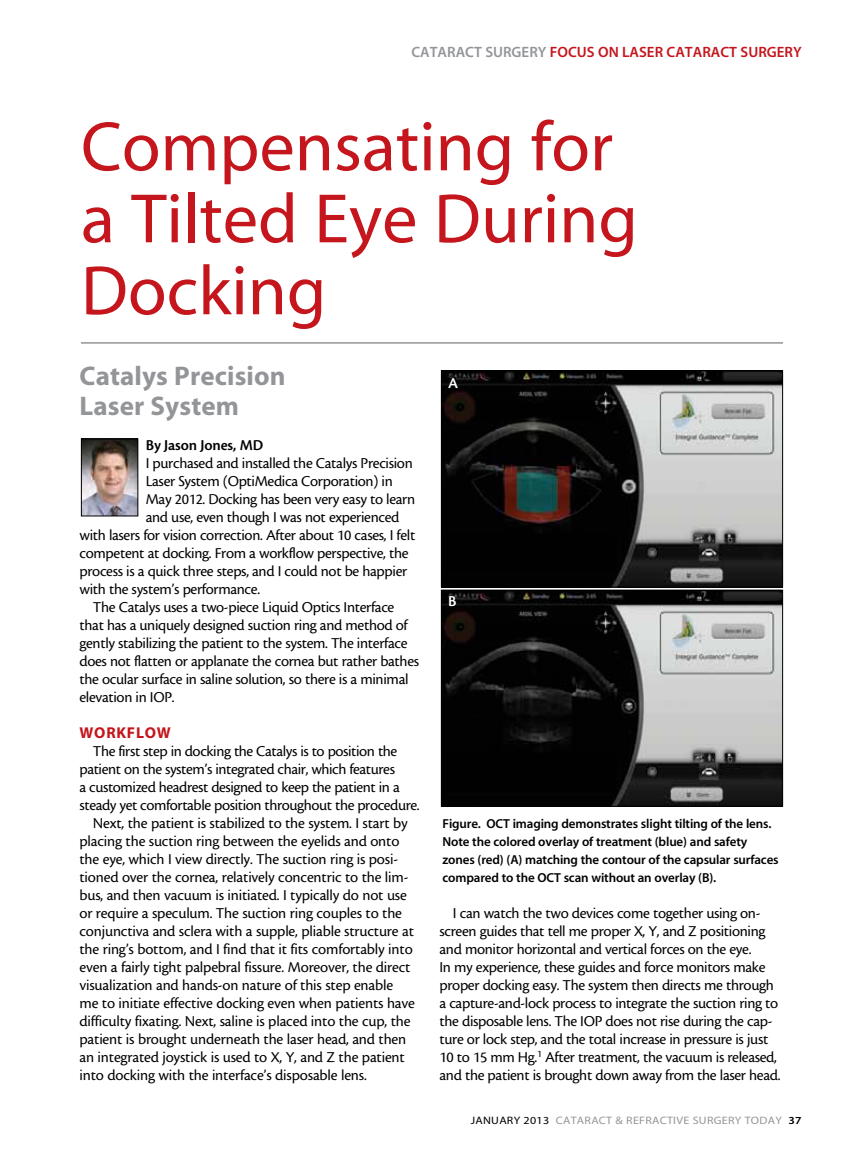
<style>
.page{position:relative;width:864px;height:1161px;background:#fff}
.page>*{position:absolute;margin:0;border:0;box-sizing:border-box;transform-origin:0 0}
.t1{font:70.5px/72px "Myriad MM 400 600";color:#c4161c}
.t2{font:27px/30px "Myriad MM 700 600";letter-spacing:.005em;color:#939598}
.t3{font:15.75px/18px "Cronos MM 408 10";letter-spacing:-.02em;color:#000}
.t4{font:15.75px "Cronos MM 574 10";letter-spacing:-.01em;color:#000}
.t5{font:15.75px "Myriad MM 700 600";letter-spacing:.05em;color:#c4161c}
.t6{font:15.75px "Cronos MM 574 10";color:#fff}
.t7{font:15px "Myriad MM 565 600";color:#c4161c}
.t8{font:15px "Myriad MM 565 600";color:#939598}
.t9{font:13.05px/18px "Myriad MM 565 600";letter-spacing:-.01em;color:#000}
.t10{font:10.8px "Myriad MM 400 600";letter-spacing:.025em;color:#939598;scale:1.11 1}
.s1{color:#c4161c}
.s2{color:#000}
.s3{font-family:"Myriad MM 565 600";color:#000}
</style>
<div class="page">
<hr style="left:81px;top:342px;width:702px;height:2px;background:#939598">
<img style="left:83px;top:441px;width:53px;height:73px">
<div style="left:81px;top:439px;width:57px;height:77px;border:1px solid #000"></div>
<img style="left:443px;top:592px;width:338px;height:213px">
<div style="left:441px;top:590px;width:342px;height:217px;border:1px solid #000"></div>
<img style="left:443px;top:372px;width:338px;height:213px">
<div style="left:441px;top:370px;width:342px;height:217px;border:1px solid #000"></div>
<p class="t8" style="left:411px;top:45px;width:167px">CATARACT SURGERY <span class="s1">focus</span></p>
<p class="t7" style="left:598px;top:45px;width:41px">on Laser</p>
<p class="t7" style="left:667px;top:45px;width:19px">Cataract</p>
<p class="t7" style="left:741px;top:45px;width:18px">Surgery</p>
<h1 class="t1" style="left:81px;top:114px;width:558px">COMPENSATING FOR<br>A TILTED EYE DURING<br>DOCKING</h1>
<h2 class="t2" style="left:80px;top:363px;width:208px">Catalys Precision<br>Laser System</h2>
<p class="t4" style="left:146px;top:437px;width:119px">By Jason Jones, MD</p>
<p class="t3" style="left:146px;top:454px;width:269px">I purchased and installed the Catalys Precision</p>
<p class="t3" style="left:146px;top:472px;width:249px">Laser System (OptiMedica Corporation) in</p>
<p class="t3" style="left:146px;top:490px;width:271px">May 2012. Docking has been very easy to learn</p>
<p class="t3" style="left:146px;top:508px;width:255px">and use, even though I was not experienced</p>
<p class="t3" style="left:79px;top:526px;width:337px">with lasers for vision correction. After about 10 cases, I felt</p>
<p class="t3" style="left:79px;top:544px;width:331px">competent at docking. From a workflow perspective, the</p>
<p class="t3" style="left:79px;top:562px;width:329px">process is a quick three steps, and I could not be happier</p>
<p class="t3" style="left:79px;top:580px;width:182px">with the system’s performance.</p>
<p class="t3" style="left:93px;top:598px;width:303px">The Catalys uses a two-piece Liquid Optics Interface</p>
<p class="t3" style="left:79px;top:616px;width:330px">that has a uniquely designed suction ring and method of</p>
<p class="t3" style="left:79px;top:634px;width:329px">gently stabilizing the patient to the system. The interface</p>
<p class="t3" style="left:79px;top:652px;width:341px">does not flatten or applanate the cornea but rather bathes</p>
<p class="t3" style="left:79px;top:670px;width:331px">the ocular surface in saline solution, so there is a minimal</p>
<p class="t3" style="left:79px;top:688px;width:97px">elevation in IOP.</p>
<p class="t5" style="left:79px;top:725px;width:93px">WORKFLOW</p>
<p class="t3" style="left:93px;top:742px;width:306px">The first step in docking the Catalys is to position the</p>
<p class="t3" style="left:79px;top:760px;width:317px">patient on the system’s integrated chair, which features</p>
<p class="t3" style="left:79px;top:778px;width:322px">a customized headrest designed to keep the patient in a</p>
<p class="t3" style="left:79px;top:796px;width:342px">steady yet comfortable position throughout the procedure.</p>
<p class="t3" style="left:93px;top:814px;width:316px">Next, the patient is stabilized to the system. I start by</p>
<p class="t3" style="left:79px;top:832px;width:321px">placing the suction ring between the eyelids and onto</p>
<p class="t3" style="left:79px;top:850px;width:320px">the eye, which I view directly. The suction ring is posi-</p>
<p class="t3" style="left:79px;top:868px;width:331px">tioned over the cornea, relatively concentric to the lim-</p>
<p class="t3" style="left:79px;top:886px;width:329px">bus, and then vacuum is initiated. I typically do not use</p>
<p class="t3" style="left:79px;top:904px;width:324px">or require a speculum. The suction ring couples to the</p>
<p class="t3" style="left:79px;top:922px;width:336px">conjunctiva and sclera with a supple, pliable structure at</p>
<p class="t3" style="left:79px;top:940px;width:335px">the ring’s bottom, and I find that it fits comfortably into</p>
<p class="t3" style="left:79px;top:958px;width:333px">even a fairly tight palpebral fissure. Moreover, the direct</p>
<p class="t3" style="left:79px;top:976px;width:315px">visualization and hands-on nature of this step enable</p>
<p class="t3" style="left:79px;top:994px;width:337px">me to initiate effective docking even when patients have</p>
<p class="t3" style="left:79px;top:1012px;width:333px">difficulty fixating. Next, saline is placed into the cup, the</p>
<p class="t3" style="left:79px;top:1030px;width:328px">patient is brought underneath the laser head, and then</p>
<p class="t3" style="left:79px;top:1048px;width:327px">an integrated joystick is used to X, Y, and Z the patient</p>
<p class="t3" style="left:79px;top:1066px;width:289px">into docking with the interface’s disposable lens.</p>
<p class="t6" style="left:448px;top:375px;width:11px">A</p>
<p class="t6" style="left:448px;top:593px;width:10px">B</p>
<p class="t9" style="left:442px;top:815px;width:338px">Figure. OCT imaging demonstrates slight tilting of the lens.<br>Note the colored overlay of treatment (blue) and safety zones (red) (A) matching the contour of the capsular surfaces compared to the OCT scan without an overlay (B).</p>
<p class="t3" style="left:439px;top:904px;width:342px;text-indent:13px">I can watch the two devices come together using on&shy;screen guides that tell me proper X, Y, and Z positioning and monitor horizontal and vertical forces on the eye.<br>In my experience, these guides and force monitors make proper docking easy. The system then directs me through a capture-and-lock process to integrate the suction ring to the disposable lens. The IOP does not rise during the cap&shy;ture or lock step, and the total increase in pressure is just 10 to 15 mm Hg.<sup>1</sup> After treatment, the vacuum is released, and the patient is brought down away from the laser head.</p>
<p class="t10" style="left:471px;top:1115px;width:300px"><span class="s2">JANUARY 2013</span> CATARACT &amp; REFRACTIVE SURGERY TODAY <span class="s3">37</span></p>
</div>
